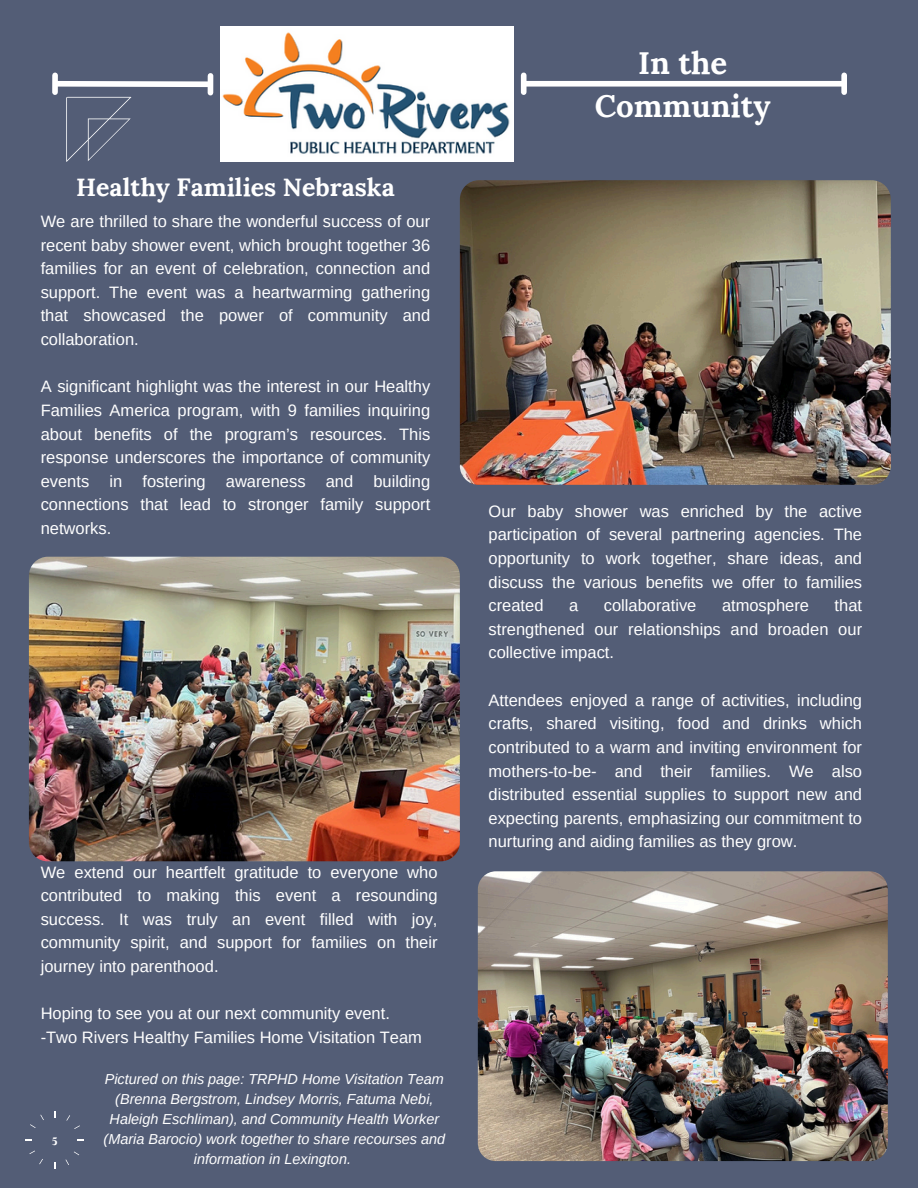
<style>
.page{position:relative;width:918px;height:1188px;background:#535d76}
.page>*{position:absolute;margin:0;border:0;box-sizing:border-box;transform-origin:0 0}
.t1{font:700 31.2px/42.8px "Lora";color:#fff;text-align:center}
.t2{font:700 24.9px "Lora";color:#fff}
.t3{font:16.5px/23.7px "Arimo";color:#fff;text-align:justify}
.t4{font:italic 14.4px/19.8px "Arimo";color:#fff;text-align:center}
.t5{font:11.1px "Berkshire Swash";color:#fff}
</style>
<div class="page">
<div style="left:525px;top:81px;width:318px;height:6px;background:#fff"></div>
<div style="left:521px;top:75px;width:6px;height:17px;background:#fff"></div>
<div style="left:841px;top:75px;width:6px;height:17px;background:#fff"></div>
<svg style="left:52px;top:72px;width:162px;height:90px"></svg>
<div style="left:52px;top:75px;width:6px;height:17px;background:#fff"></div>
<div style="left:208px;top:76px;width:5px;height:17px;background:#fff"></div>
<img style="left:478px;top:871px;width:410px;height:290px;border-radius:18px">
<img style="left:220px;top:27px;width:294px;height:135px">
<svg style="left:29px;top:1150px;width:14px;height:15px"></svg>
<svg style="left:66px;top:1115px;width:14px;height:14px"></svg>
<svg style="left:30px;top:1114px;width:14px;height:14px"></svg>
<svg style="left:65px;top:1151px;width:14px;height:14px"></svg>
<img style="left:460px;top:180px;width:431px;height:305px;border-radius:19px">
<img style="left:29px;top:557px;width:431px;height:305px;border-radius:19px">
<h3 class="t2" style="left:76px;top:171px;width:320px">Healthy Families Nebraska</h3>
<p class="t3" style="left:41px;top:209px;width:391px">We are thrilled to share the wonderful success of our recent baby shower event, which brought together 36 families for an event of celebration, connection and support. The event was a heartwarming gathering that showcased the power of community and collaboration.</p>
<h2 class="t3" style="left:41px;top:375px;width:391px">A significant highlight was the interest in our Healthy Families America program, with 9 families inquiring about benefits of the program’s resources. This response underscores the importance of community events in fostering awareness and building connections that lead to stronger family support networks.</h2>
<p class="t3" style="left:41px;top:860px;width:398px">We extend our heartfelt gratitude to everyone who contributed to making this event a resounding success. It was truly an event filled with joy, community spirit, and support for families on their journey into parenthood.</p>
<h3 class="t3" style="left:41px;top:1002px;width:383px">Hoping to see you at our next community event. -Two Rivers Healthy Families Home Visitation Team</h3>
<h3 class="t4" style="left:104px;top:1070px;width:343px">Pictured on this page: TRPHD Home Visitation Team (Brenna Bergstrom, Lindsey Morris, Fatuma Nebi, Haleigh Eschliman), and Community Health Worker (Maria Barocio) work together to share recourses and information in Lexington.</h3>
<p class="t5" style="left:52px;top:1132px;width:7px">5</p>
<h1 class="t1" style="left:595px;top:41px;width:178px">In the<br>Community</h1>
<h3 class="t3" style="left:489px;top:499px;width:375px">Our baby shower was enriched by the active participation of several partnering agencies. The opportunity to work together, share ideas, and discuss the various benefits we offer to families created</h3>
<h3 class="t3" style="left:489px;top:594px;width:375px;text-indent:346px">that strengthened our relationships and broaden our collective impact.</h3>
<p class="t3" style="left:489px;top:688px;width:375px">Attendees enjoyed a range of activities, including crafts, shared visiting, food and drinks which contributed to a warm and inviting environment for mothers-to-be- and their families. We also distributed essential supplies to support new and expecting parents, emphasizing our commitment to nurturing and aiding families as they grow.</p>
<h3 class="t3" style="left:569px;top:594px;width:11px">a</h3>
<h3 class="t3" style="left:604px;top:594px;width:94px">collaborative</h3>
<h3 class="t3" style="left:722px;top:594px;width:89px">atmosphere</h3>
</div>
